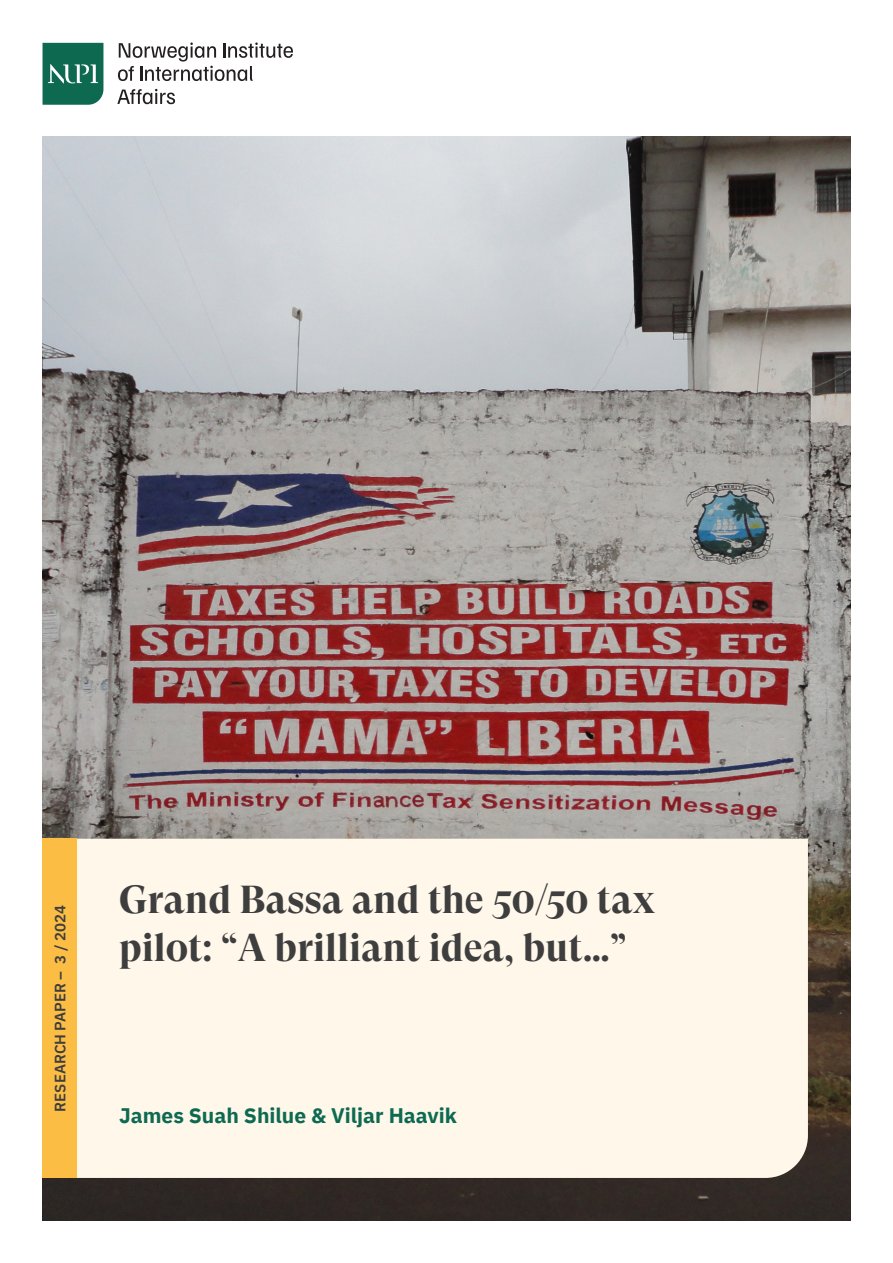
<style>
.page{position:relative;width:893px;height:1263px;background:#fff}
.page>*{position:absolute;margin:0;border:0;box-sizing:border-box;transform-origin:0 0}
.Frontpage_title{font:700 39px/48px "GT Super Display";color:#3e3e3f}
.Main_content_title{font:700 21px "IBM Plex Sans";color:#0d6a51}
.t1{font:600 15px "IBM Plex Sans";color:#3e3e3f}
</style>
<div class="page">
<img style="left:43px;top:136px;width:807px;height:1084px">
<div style="left:77px;top:839px;width:731px;height:339px;background:#fef7ea"></div>
<svg style="left:43px;top:43px;width:60px;height:62px;background:#247861"></svg>
<svg style="left:118px;top:43px;width:175px;height:38px"></svg>
<svg style="left:117px;top:89px;width:58px;height:15px"></svg>
<div style="left:43px;top:839px;width:34px;height:339px;background:#fbbd43"></div>
<p class="t1" style="left:48px;top:1111px;width:208px;rotate:-90deg">RESEARCH PAPER – 3 / 2024</p>
<p class="Frontpage_title" style="left:119px;top:877px;width:538px">Grand Bassa and the 50/50 tax pilot: “A brilliant idea, but…”</p>
<p class="Main_content_title" style="left:119px;top:1099px;width:339px">James Suah Shilue &amp; Viljar Haavik</p>
</div>
